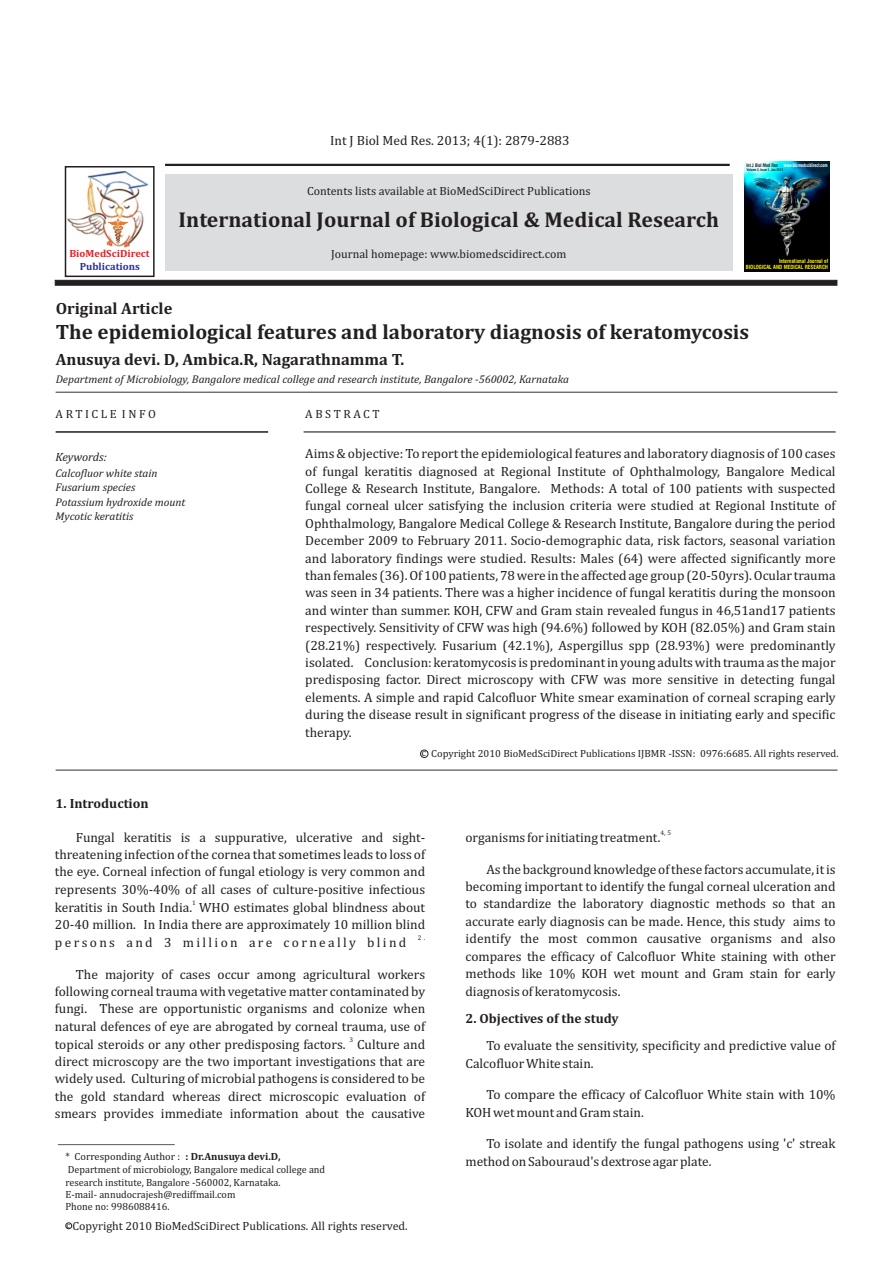
<style>
.page{position:relative;width:893px;height:1263px;background:#fff}
.page>*{position:absolute;margin:0;border:0;box-sizing:border-box;transform-origin:0 0}
.t1{font:700 21.75px "Cambria";color:#231f20}
.t2{font:700 21px "Cambria";color:#231f20}
.t3{font:700 16.5px "Cambria";color:#231f20}
.t4{font:13.5px/17.4px "Cambria";color:#231f20;text-align:justify}
.t5{font:700 13.5px "Cambria";color:#231f20}
.t6{font:13.5px "Cambria";letter-spacing:.175em;color:#231f20}
.t7{font:12px "Cambria";color:#231f20}
.t8{font:12px "Cambria";letter-spacing:.215em;color:#231f20}
.t9{font:italic 12px "Cambria";color:#231f20}
.t10{font:italic 11.25px/14.5px "Cambria";color:#231f20}
.t11{font:10.5px/12.3px "Cambria";color:#231f20}
.t12{font:700 10.5px "Cambria";color:#ed1c24}
.t13{font:700 10.5px "Cambria";color:#2e3092}
.t14{font:8.25px "Cambria";color:#231f20}
.t15{font:6.75px "Cambria";color:#231f20}
.t16{font:700 condensed 5.55px/6.6px "Swiss 721 BT";color:#fff200;text-align:right;scale:.96 1}
.t17{font:700 condensed 4.8px "Swiss 721 BT";color:#fff;scale:.88 1}
.t18{font:700 condensed 3.45px "Swiss 721 BT";color:#231f20;scale:.92 1}
.s1{color:#231f20}
.s2{font-weight:700}
</style>
<div class="page">
<hr style="left:165px;top:164px;width:565px;height:2px;background:#231f20">
<svg style="left:55px;top:280px;width:782px;height:6px;background:#2c2829"></svg>
<div style="left:165px;top:174px;width:567px;height:96px;background:#dcddde"></div>
<hr style="left:56px;top:392px;width:781px;height:1px;background:#231f20">
<hr style="left:56px;top:432px;width:212px;height:1px;background:#231f20">
<hr style="left:304px;top:432px;width:532px;height:1px;background:#231f20">
<div style="left:65px;top:166px;width:90px;height:111px;border:2px solid #231f20"></div>
<img style="left:68px;top:171px;width:80px;height:77px">
<svg style="left:108px;top:219px;width:20px;height:25px"></svg>
<img style="left:744px;top:161px;width:85px;height:111px">
<hr style="left:56px;top:770px;width:781px;height:1px;background:#231f20">
<div style="left:420px;top:750px;width:8px;height:8px;border:1px solid #231f20;border-radius:50%"></div>
<hr style="left:58px;top:1144px;width:117px;height:1px;background:#231f20">
<div style="left:65px;top:1222px;width:7px;height:7px;border:1px solid #231f20;border-radius:50%"></div>
<p class="t4" style="left:330px;top:132px;width:241px">Int J Biol Med Res. 2013; 4(1): 2879-2883</p>
<p class="t7" style="left:307px;top:185px;width:285px">Contents lists available at BioMedSciDirect Publications</p>
<h1 class="t1" style="left:179px;top:210px;width:542px">International Journal of Biological &amp; Medical Research</h1>
<p class="t17" style="left:746px;top:163px;width:94px"><span class="s1">Int J Biol Med Res</span> www.biomedscidirect.com</p>
<p class="t18" style="left:747px;top:169px;width:41px">Volume 3, Issue 1, Jan 2012</p>
<p class="t7" style="left:331px;top:249px;width:237px">Journal homepage: www.biomedscidirect.com</p>
<p class="t12" style="left:69px;top:249px;width:82px">BioMedSciDirect</p>
<p class="t13" style="left:80px;top:262px;width:62px">Publications</p>
<p class="t16" style="left:746px;top:258px;width:87px">International Journal of<br>BIOLOGICAL AND MEDICAL RESEARCH</p>
<p class="t3" style="left:56px;top:301px;width:118px">Original Article</p>
<h2 class="t2" style="left:56px;top:322px;width:695px">The epidemiological features and laboratory diagnosis of keratomycosis</h2>
<p class="t3" style="left:56px;top:352px;width:350px">Anusuya devi. D, Ambica.R, Nagarathnamma T.</p>
<p class="t10" style="left:56px;top:372px;width:515px">Department of Microbiology, Bangalore medical college and research institute, Bangalore -560002, Karnataka</p>
<p class="t8" style="left:56px;top:409px;width:102px">ARTICLE INFO</p>
<p class="t8" style="left:305px;top:409px;width:76px">ABSTRACT</p>
<p class="t9" style="left:56px;top:452px;width:53px">Keywords:</p>
<p class="t10" style="left:56px;top:466px;width:131px">Calcofluor white stain<br>Fusarium species<br>Potassium hydroxide mount<br>Mycotic keratitis</p>
<p class="t4" style="left:305px;top:446px;width:532px">Aims &amp; objective: To report the epidemiological features and laboratory diagnosis of 100 cases of fungal keratitis diagnosed at Regional Institute of Ophthalmology, Bangalore Medical College &amp; Research Institute, Bangalore. Methods: A total of 100 patients with suspected fungal corneal ulcer satisfying the inclusion criteria were studied at Regional Institute of Ophthalmology, Bangalore Medical College &amp; Research Institute, Bangalore during the period December 2009 to February 2011. Socio-demographic data, risk factors, seasonal variation and laboratory findings were studied. Results: Males (64) were affected significantly more than females (36). Of 100 patients, 78 were in the affected age group (20-50yrs). Ocular trauma was seen in 34 patients. There was a higher incidence of fungal keratitis during the monsoon and winter than summer. KOH, CFW and Gram stain revealed fungus in 46,51and17 patients respectively. Sensitivity of CFW was high (94.6%) followed by KOH (82.05%) and Gram stain (28.21%) respectively. Fusarium (42.1%), Aspergillus spp (28.93%) were predominantly isolated. Conclusion: keratomycosis is predominant in young adults with trauma as the major predisposing factor. Direct microscopy with CFW was more sensitive in detecting fungal elements. A simple and rapid Calcofluor White smear examination of corneal scraping early during the disease result in significant progress of the disease in initiating early and specific therapy.</p>
<p class="t5" style="left:56px;top:797px;width:95px">1. Introduction</p>
<p class="t11" style="left:421px;top:747px;width:418px">c Copyright 2010 BioMedSciDirect Publications IJBMR -ISSN: 0976:6685. All rights reserved.</p>
<p class="t4" style="left:55px;top:829px;width:372px;text-indent:21px">Fungal keratitis is a suppurative, ulcerative and sight&shy;threatening infection of the cornea that sometimes leads to loss of the eye. Corneal infection of fungal etiology is very common and represents 30%-40% of all cases of culture-positive infectious</p>
<p class="t15" style="left:192px;top:900px;width:5px">1</p>
<p class="t4" style="left:55px;top:899px;width:372px">keratitis in South India. WHO estimates global blindness about<br>20-40 million. In India there are approximately 10 million blind</p>
<p class="t15" style="left:418px;top:935px;width:9px">2 .</p>
<p class="t6" style="left:55px;top:936px;width:353px">persons and 3 million are corneally blind</p>
<p class="t4" style="left:55px;top:966px;width:372px;text-indent:21px">The majority of cases occur among agricultural workers following corneal trauma with vegetative matter contaminated by fungi. These are opportunistic organisms and colonize when natural defences of eye are abrogated by corneal trauma, use of</p>
<p class="t15" style="left:349px;top:1036px;width:5px">3</p>
<p class="t4" style="left:55px;top:1036px;width:372px">topical steroids or any other predisposing factors. Culture and direct microscopy are the two important investigations that are widely used. Culturing of microbial pathogens is considered to be the gold standard whereas direct microscopic evaluation of smears provides immediate information about the causative</p>
<p class="t11" style="left:66px;top:1150px;width:261px;line-height:13.5px">* Corresponding Author : <span class="s2">: Dr.Anusuya devi.D,<br></span>Department of microbiology, Bangalore medical college and</p>
<p class="t11" style="left:66px;top:1176px;width:217px">research institute, Bangalore -560002, Karnataka.<br>E-mail- annudocrajesh@rediffmail.com<br>Phone no: 9986088416.</p>
<p class="t7" style="left:72px;top:1220px;width:337px">Copyright 2010 BioMedSciDirect Publications. All rights reserved.</p>
<p class="t14" style="left:67px;top:1221px;width:5px">c</p>
<p class="t15" style="left:660px;top:830px;width:12px">4, 5</p>
<p class="t4" style="left:465px;top:829px;width:197px">organisms for initiating treatment.</p>
<p class="t4" style="left:465px;top:861px;width:372px;text-indent:21px">As the background knowledge of these factors accumulate, it is becoming important to identify the fungal corneal ulceration and to standardize the laboratory diagnostic methods so that an accurate early diagnosis can be made. Hence, this study aims to identify the most common causative organisms and also compares the efficacy of Calcofluor White staining with other methods like 10% KOH wet mount and Gram stain for early diagnosis of keratomycosis.</p>
<p class="t5" style="left:465px;top:1012px;width:155px">2. Objectives of the study</p>
<p class="t4" style="left:465px;top:1038px;width:372px;text-indent:21px">To evaluate the sensitivity, specificity and predictive value of<br>Calcofluor White stain.</p>
<p class="t4" style="left:465px;top:1087px;width:372px;text-indent:21px">To compare the efficacy of Calcofluor White stain with 10%<br>KOH wet mount and Gram stain.</p>
<p class="t4" style="left:465px;top:1136px;width:372px;text-indent:21px">To isolate and identify the fungal pathogens using 'c' streak method on Sabouraud's dextrose agar plate.</p>
</div>
